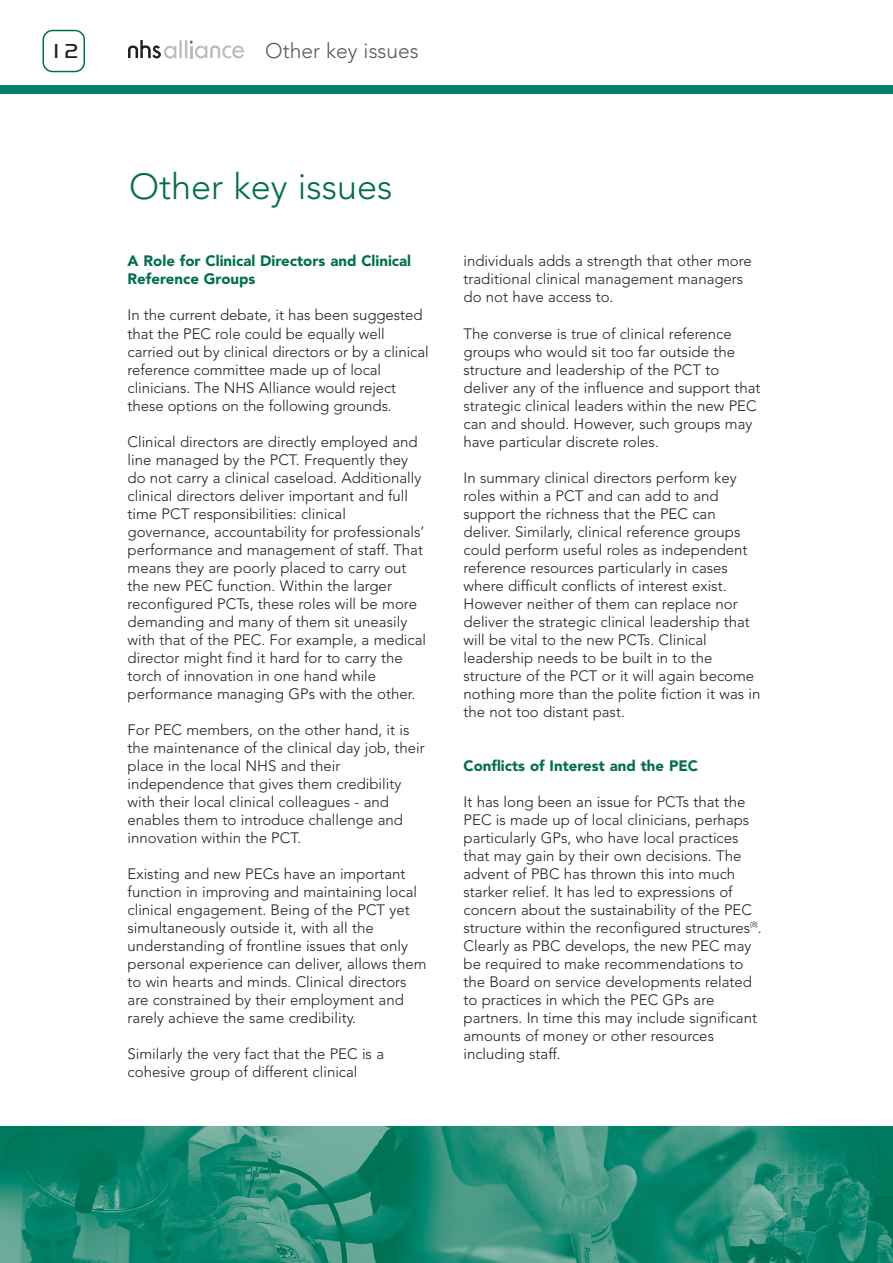
<style>
.page{position:relative;width:893px;height:1263px;background:#fff}
.page>*{position:absolute;margin:0;border:0;box-sizing:border-box;transform-origin:0 0}
.t1{font:300 36px "Avenir";color:#006e51}
.t2{font:300 21px "Avenir";color:#57585a}
.t3{font:300 21px "Handel Gothic";color:#231f20}
.t4{font:300 15px/18px "Avenir";color:#231f20}
.t5{font:900 15px/18px "Avenir";color:#006e51}
</style>
<div class="page">
<img style="left:0;top:1127px;width:893px;height:136px">
<div style="left:0;top:85px;width:893px;height:9px;background:#048269"></div>
<svg style="left:43px;top:30px;width:42px;height:42px"></svg>
<hr style="left:179px;top:40px;width:3px;height:18px;background:#bcbdc0">
<svg style="left:128px;top:40px;width:48px;height:19px"></svg>
<svg style="left:185px;top:40px;width:59px;height:19px"></svg>
<h2 class="t3" style="left:49px;top:38px;width:31px">12</h2>
<h2 class="t2" style="left:265px;top:42px;width:155px">Other key issues</h2>
<h1 class="t1" style="left:129px;top:172px;width:265px">Other key issues</h1>
<p class="t5" style="left:128px;top:253px;width:285px">A Role for Clinical Directors and Clinical<br>Reference Groups</p>
<p class="t4" style="left:128px;top:307px;width:303px">In the current debate, it has been suggested that the PEC role could be equally well carried out by clinical directors or by a clinical reference committee made up of local clinicians. The NHS Alliance would reject these options on the following grounds.</p>
<p class="t4" style="left:128px;top:433px;width:300px">Clinical directors are directly employed and line managed by the PCT. Frequently they do not carry a clinical caseload. Additionally clinical directors deliver important and full time PCT responsibilities: clinical governance, accountability for professionals’ performance and management of staff. That means they are poorly placed to carry out the new PEC function. Within the larger reconfigured PCTs, these roles will be more demanding and many of them sit uneasily with that of the PEC. For example, a medical director might find it hard for to carry the torch of innovation in one hand while performance managing GPs with the other.</p>
<p class="t4" style="left:128px;top:721px;width:299px">For PEC members, on the other hand, it is the maintenance of the clinical day job, their place in the local NHS and their independence that gives them credibility with their local clinical colleagues - and enables them to introduce challenge and innovation within the PCT.</p>
<p class="t4" style="left:128px;top:865px;width:301px">Existing and new PECs have an important function in improving and maintaining local clinical engagement. Being of the PCT yet simultaneously outside it, with all the understanding of frontline issues that only personal experience can deliver, allows them to win hearts and minds. Clinical directors are constrained by their employment and rarely achieve the same credibility.</p>
<p class="t4" style="left:128px;top:1045px;width:258px">Similarly the very fact that the PEC is a cohesive group of different clinical</p>
<p class="t4" style="left:463px;top:253px;width:290px">individuals adds a strength that other more traditional clinical management managers do not have access to.</p>
<p class="t4" style="left:463px;top:325px;width:299px">The converse is true of clinical reference groups who would sit too far outside the structure and leadership of the PCT to deliver any of the influence and support that strategic clinical leaders within the new PEC can and should. However, such groups may have particular discrete roles.</p>
<p class="t4" style="left:463px;top:469px;width:298px">In summary clinical directors perform key roles within a PCT and can add to and support the richness that the PEC can deliver. Similarly, clinical reference groups could perform useful roles as independent reference resources particularly in cases where difficult conflicts of interest exist.<br>However neither of them can replace nor deliver the strategic clinical leadership that will be vital to the new PCTs. Clinical leadership needs to be built in to the structure of the PCT or it will again become nothing more than the polite fiction it was in the not too distant past.</p>
<p class="t5" style="left:463px;top:757px;width:236px">Conflicts of Interest and the PEC</p>
<p class="t4" style="left:463px;top:793px;width:300px">It has long been an issue for PCTs that the PEC is made up of local clinicians, perhaps particularly GPs, who have local practices that may gain by their own decisions. The advent of PBC has thrown this into much starker relief. It has led to expressions of concern about the sustainability of the PEC structure within the reconfigured structures<sup>(8)</sup>.<br>Clearly as PBC develops, the new PEC may be required to make recommendations to the Board on service developments related to practices in which the PEC GPs are partners. In time this may include significant amounts of money or other resources including staff.</p>
</div>
